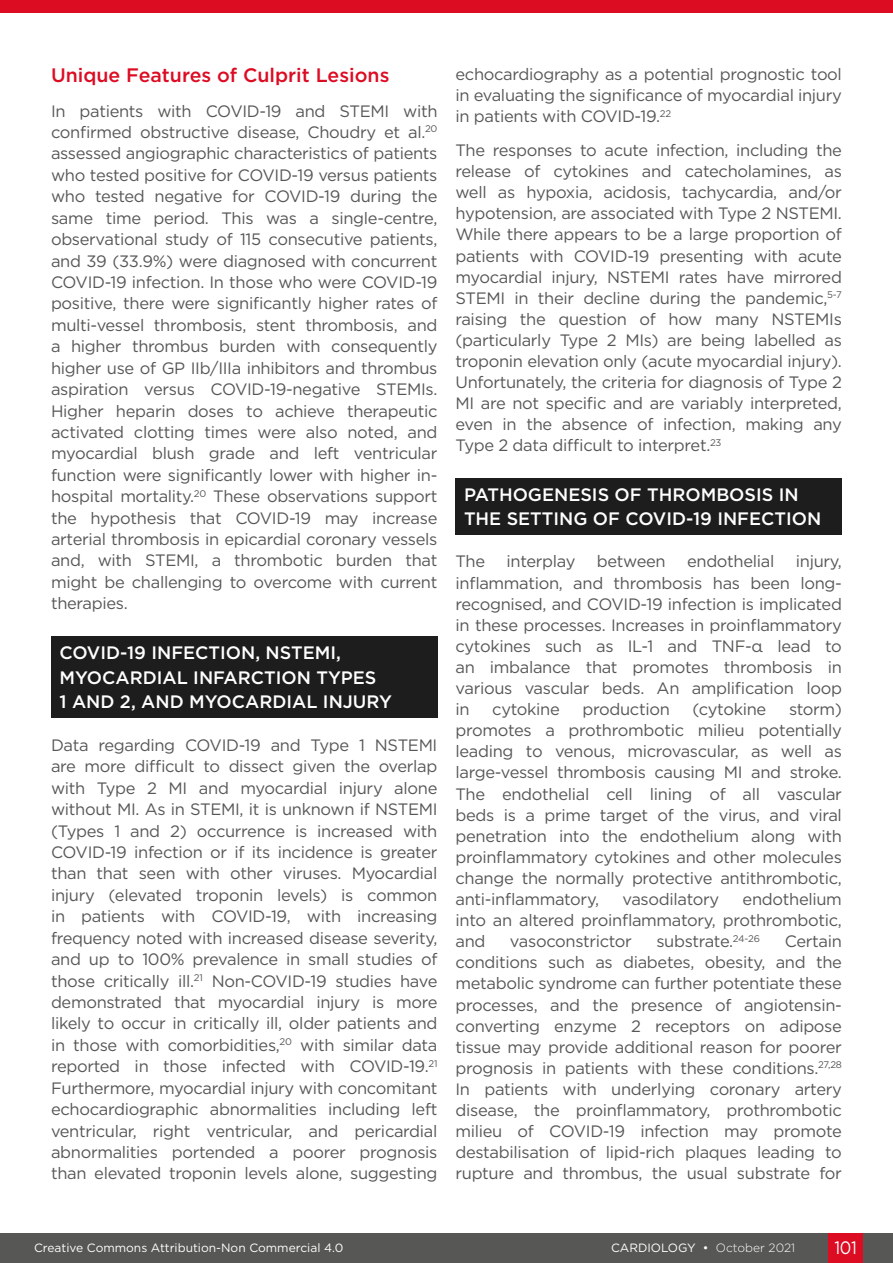
<style>
.page{position:relative;width:893px;height:1263px;background:#fff}
.page>*{position:absolute;margin:0;border:0;box-sizing:border-box;transform-origin:0 0}
.H2__Heading_2{font:500 19.5px "Gotham";color:#dc0c23}
.H1__Heading_1{font:500 18px/24.5px "Gotham";color:#fff}
.t1{font:18px "Gotham";color:#fff;scale:.9 1}
.Body_Text__Justifica{font:16.5px/21.1px "Gotham";letter-spacing:-.02em;color:#575756;text-align:justify}
.t2{font:12px "Gotham";color:#fff}
.s1{font-weight:300}
</style>
<div class="page">
<div style="left:0;top:1233px;width:893px;height:30px;background:#575756"></div>
<div style="left:829px;top:1233px;width:34px;height:30px;background:#dc0c23"></div>
<div style="left:0;top:0;width:893px;height:13px;background:#dc0c23"></div>
<div style="left:51px;top:636px;width:386px;height:82px;background:#1d1d1d"></div>
<div style="left:455px;top:478px;width:387px;height:57px;background:#1d1d1d"></div>
<p class="H2__Heading_2" style="left:51px;top:63px;width:340px">Unique Features of Culprit Lesions</p>
<p class="Body_Text__Justifica" style="left:51px;top:100px;width:388px">In patients with COVID-19 and STEMI with confirmed obstructive disease, Choudry et al.<sup>20 </sup>assessed angiographic characteristics of patients who tested positive for COVID-19 versus patients who tested negative for COVID-19 during the same time period. This was a single-centre, observational study of 115 consecutive patients, and 39 (33.9%) were diagnosed with concurrent COVID-19 infection. In those who were COVID-19 positive, there were significantly higher rates of multi-vessel thrombosis, stent thrombosis, and a higher thrombus burden with consequently higher use of GP IIb/IIIa inhibitors and thrombus aspiration versus COVID-19-negative STEMIs.<br>Higher heparin doses to achieve therapeutic activated clotting times were also noted, and myocardial blush grade and left ventricular function were significantly lower with higher in&shy;hospital mortality.<sup>20</sup> These observations support the hypothesis that COVID-19 may increase arterial thrombosis in epicardial coronary vessels and, with STEMI, a thrombotic burden that might be challenging to overcome with current therapies.</p>
<p class="H1__Heading_1" style="left:60px;top:640px;width:334px">COVID-19 INFECTION, NSTEMI,<br>MYOCARDIAL INFARCTION TYPES<br>1 AND 2, AND MYOCARDIAL INJURY</p>
<p class="Body_Text__Justifica" style="left:51px;top:734px;width:388px">Data regarding COVID-19 and Type 1 NSTEMI are more difficult to dissect given the overlap with Type 2 MI and myocardial injury alone without MI. As in STEMI, it is unknown if NSTEMI (Types 1 and 2) occurrence is increased with COVID-19 infection or if its incidence is greater than that seen with other viruses. Myocardial injury (elevated troponin levels) is common in patients with COVID-19, with increasing frequency noted with increased disease severity, and up to 100% prevalence in small studies of those critically ill.<sup>21</sup> Non-COVID-19 studies have demonstrated that myocardial injury is more likely to occur in critically ill, older patients and in those with comorbidities,<sup>20</sup> with similar data reported in those infected with COVID-19.<sup>21<br></sup>Furthermore, myocardial injury with concomitant echocardiographic abnormalities including left ventricular, right ventricular, and pericardial abnormalities portended a poorer prognosis than elevated troponin levels alone, suggesting</p>
<p class="Body_Text__Justifica" style="left:455px;top:63px;width:388px">echocardiography as a potential prognostic tool in evaluating the significance of myocardial injury in patients with COVID-19.<sup>22</sup></p>
<p class="Body_Text__Justifica" style="left:455px;top:139px;width:388px">The responses to acute infection, including the release of cytokines and catecholamines, as well as hypoxia, acidosis, tachycardia, and/or hypotension, are associated with Type 2 NSTEMI.<br>While there appears to be a large proportion of patients with COVID-19 presenting with acute myocardial injury, NSTEMI rates have mirrored STEMI in their decline during the pandemic,<sup>5-7 </sup>raising the question of how many NSTEMIs (particularly Type 2 MIs) are being labelled as troponin elevation only (acute myocardial injury).<br>Unfortunately, the criteria for diagnosis of Type 2<br>MI are not specific and are variably interpreted, even in the absence of infection, making any Type 2 data difficult to interpret.<sup>23</sup></p>
<p class="H1__Heading_1" style="left:464px;top:482px;width:359px">PATHOGENESIS OF THROMBOSIS IN<br>THE SETTING OF COVID-19 INFECTION</p>
<p class="Body_Text__Justifica" style="left:455px;top:551px;width:31px">The</p>
<p class="Body_Text__Justifica" style="left:506px;top:551px;width:71px">interplay</p>
<p class="Body_Text__Justifica" style="left:597px;top:551px;width:70px">between</p>
<p class="Body_Text__Justifica" style="left:687px;top:551px;width:89px">endothelial</p>
<p class="Body_Text__Justifica" style="left:455px;top:551px;width:388px;text-indent:340px">injury, inflammation, and thrombosis has been long&shy;recognised, and COVID-19 infection is implicated in these processes. Increases in proinflammatory cytokines such as IL-1 and TNF-α lead to an imbalance that promotes thrombosis in various vascular beds. An amplification loop in</p>
<p class="Body_Text__Justifica" style="left:492px;top:698px;width:69px">cytokine</p>
<p class="Body_Text__Justifica" style="left:582px;top:698px;width:89px">production</p>
<p class="Body_Text__Justifica" style="left:692px;top:698px;width:75px">(cytokine</p>
<p class="Body_Text__Justifica" style="left:455px;top:698px;width:388px;text-indent:333px">storm) promotes a prothrombotic milieu potentially leading to venous, microvascular, as well as large-vessel thrombosis causing MI and stroke.<br>The endothelial cell lining of all vascular beds is a prime target of the virus, and viral penetration into the endothelium along with proinflammatory cytokines and other molecules change the normally protective antithrombotic, anti-inflammatory,</p>
<p class="Body_Text__Justifica" style="left:455px;top:888px;width:388px;text-indent:287px">endothelium into an altered proinflammatory, prothrombotic, and</p>
<p class="Body_Text__Justifica" style="left:622px;top:888px;width:98px">vasodilatory</p>
<p class="Body_Text__Justifica" style="left:510px;top:930px;width:124px">vasoconstrictor</p>
<p class="Body_Text__Justifica" style="left:656px;top:930px;width:105px">substrate.<sup>24-26</sup></p>
<p class="Body_Text__Justifica" style="left:455px;top:930px;width:388px;text-indent:329px">Certain conditions such as diabetes, obesity, and the metabolic syndrome can further potentiate these processes, and the presence of angiotensin&shy;converting enzyme 2 receptors on adipose tissue may provide additional reason for poorer prognosis in patients with these conditions.<sup>27,28<br></sup>In patients with underlying coronary artery disease, the proinflammatory, prothrombotic milieu of COVID-19 infection may promote destabilisation of lipid-rich plaques leading to rupture and thrombus, the usual substrate for</p>
<p class="t2" style="left:34px;top:1240px;width:311px">Creative Commons Attribution-Non Commercial 4.0</p>
<p class="t2" style="left:611px;top:1240px;width:186px">CARDIOLOGY • <span class="s1">October 2021</span></p>
<p class="t1" style="left:834px;top:1236px;width:26px">101</p>
</div>
